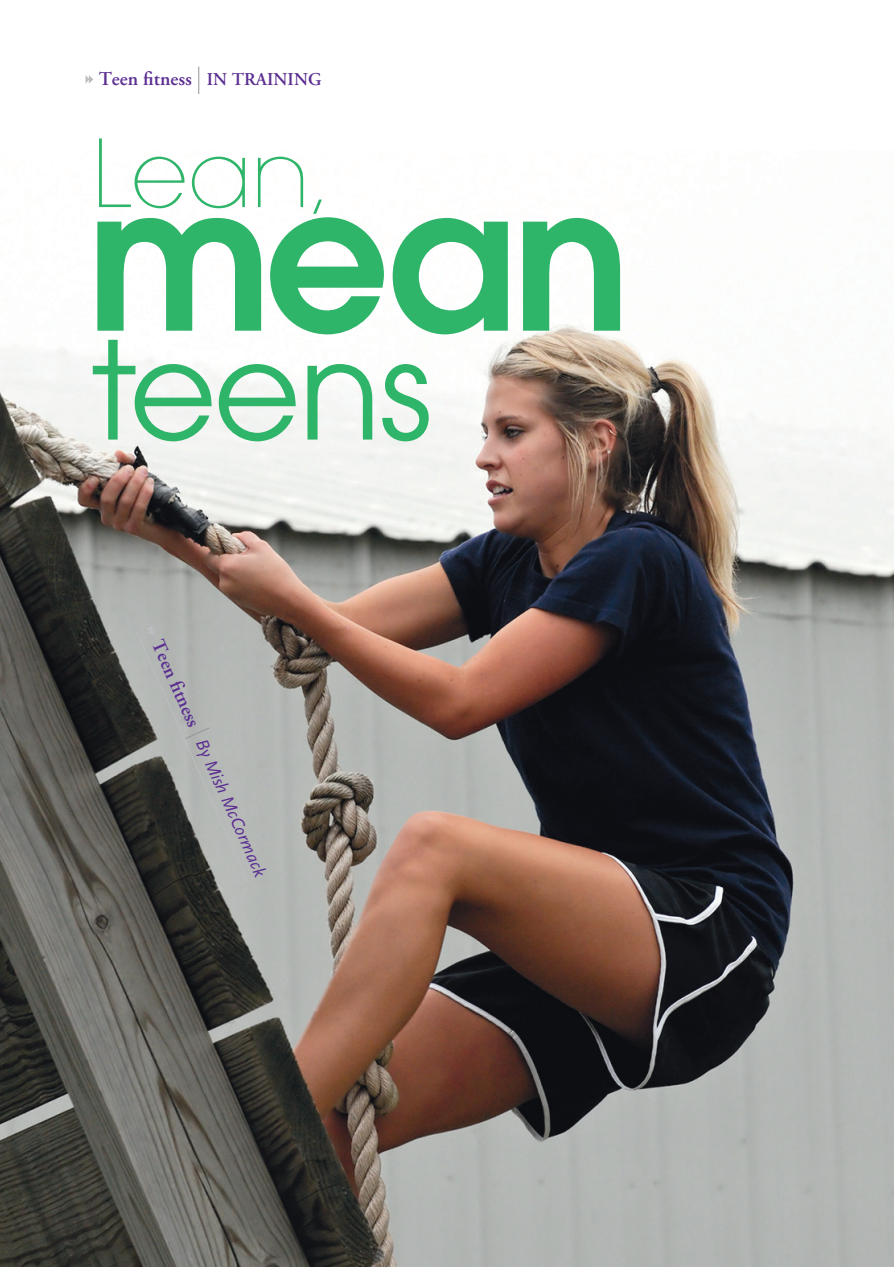
<style>
.page{position:relative;width:894px;height:1267px;background:#fff}
.page>*{position:absolute;margin:0;border:0;box-sizing:border-box;transform-origin:0 0}
.Bodytext{font:600 218.1px "Avant Garde Gothic Itc T";color:#2fb569}
.Bodytext-2{font:149.55px "Avant Garde Gothic Itc T";letter-spacing:-.02em;color:#2fb569}
.Bodytext-3{font:200 102.9px "Avant Garde Gothic Itc T";color:#2fb569}
.t1{font:600 19.5px "Adobe Garamond";color:#5b2e91}
.t2{font:italic 18px "Scala Sans";color:#5b2e91}
.s1{font-size:18px}
.s2{font-family:"Adobe Garamond";font-weight:600;font-style:normal;font-size:19.5px}
</style>
<div class="page">
<img style="left:0;top:324px;width:894px;height:943px">
<svg style="left:198px;top:67px;width:1px;height:27px"></svg>
<svg style="left:86px;top:75px;width:7px;height:8px"></svg>
<svg style="left:136px;top:625px;width:114px;height:259px;background:#919391"></svg>
<p class="t1" style="left:99px;top:68px;width:224px">Teen fitness <span class="s1">IN TRAINING</span></p>
<p class="Bodytext-3" style="left:91px;top:113px;width:238px">Lean,</p>
<p class="Bodytext" style="left:85px;top:130px;width:547px">mean</p>
<p class="Bodytext-2" style="left:96px;top:302px;width:341px">teens</p>
<p class="t2" style="left:166px;top:637px;width:258px;rotate:66deg"><span class="s2">Teen fi tness</span> By Mish McCormack</p>
</div>
